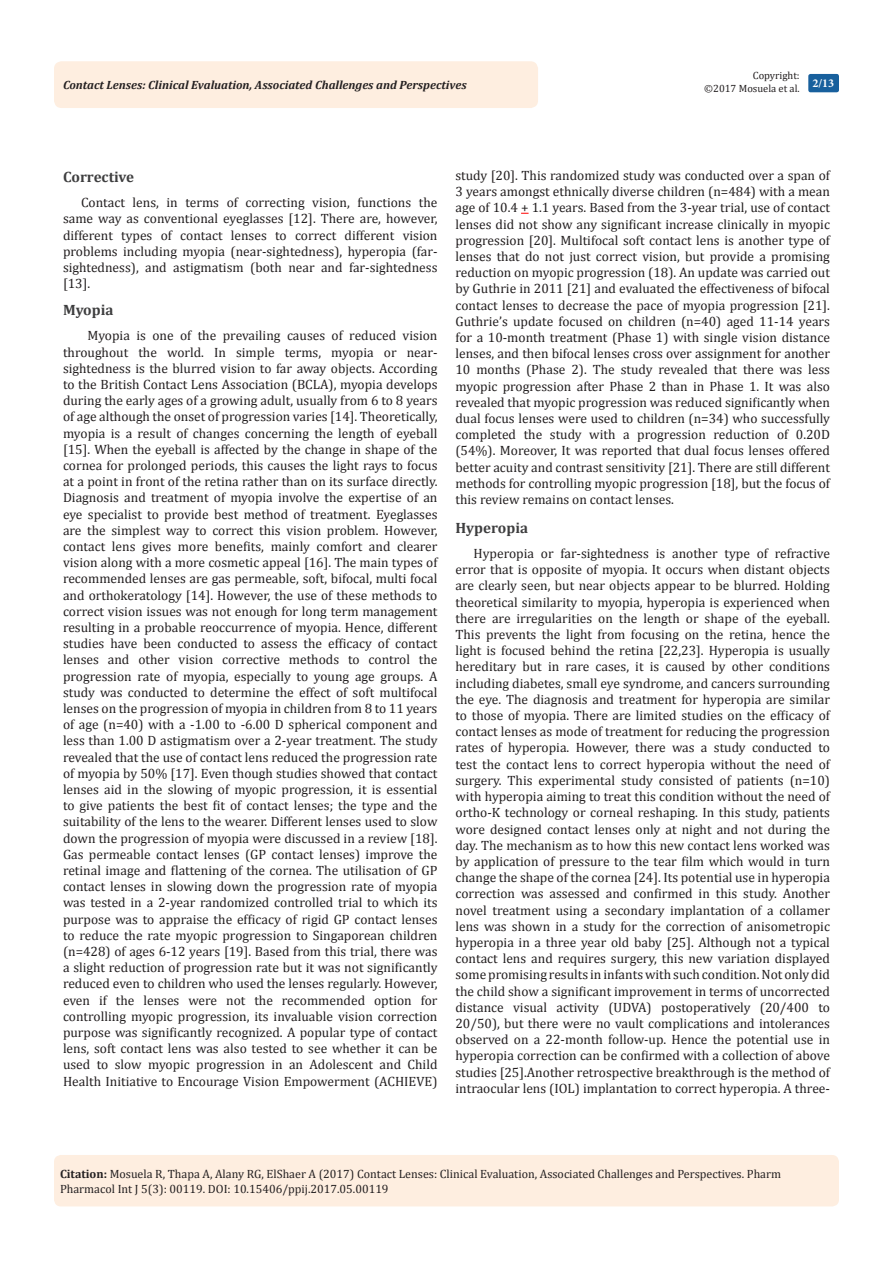
<style>
.page{position:relative;width:893px;height:1263px;background:#fff}
.page>*{position:absolute;margin:0;border:0;box-sizing:border-box;transform-origin:0 0}
.t1{font:700 15px "Cambria";color:#3e3e3f}
.t2{font:13.5px/16.2px "Cambria";color:#231f20;text-align:justify}
.Citation{font:12px/14.4px "Cambria";color:#231f20}
.t3{font:italic 700 12px "Cambria";color:#231f20}
.t4{font:700 12px "Minion Pro";color:#fff}
.t5{font:10.5px/12.6px "Cambria";color:#231f20;text-align:right}
.s1{font-weight:700}
</style>
<div class="page">
<div style="left:54px;top:1155px;width:785px;height:51px;background:#feeee0;border-radius:7px"></div>
<div style="left:54px;top:61px;width:484px;height:47px;background:#feeee0;border-radius:8px"></div>
<div style="left:808px;top:74px;width:31px;height:18px;background:#18609d;border-radius:2px"></div>
<p class="t5" style="left:704px;top:69px;width:97px">Copyright:<br>©2017 Mosuela et al.</p>
<p class="t3" style="left:63px;top:77px;width:405px">Contact Lenses: Clinical Evaluation, Associated Challenges and Perspectives</p>
<p class="t4" style="left:812px;top:75px;width:23px">2/13</p>
<p class="t1" style="left:63px;top:166px;width:72px">Corrective</p>
<p class="t2" style="left:63px;top:194px;width:376px;text-indent:18px">Contact lens, in terms of correcting vision, functions the same way as conventional eyeglasses [12]. There are, however, different types of contact lenses to correct different vision problems including myopia (near-sightedness), hyperopia (far&shy;sightedness), and astigmatism (both near and far-sightedness [13].</p>
<p class="t1" style="left:63px;top:299px;width:52px">Myopia</p>
<p class="t2" style="left:63px;top:328px;width:376px;text-indent:24px">Myopia is one of the prevailing causes of reduced vision throughout the world. In simple terms, myopia or near&shy;sightedness is the blurred vision to far away objects. According to the British Contact Lens Association (BCLA), myopia develops during the early ages of a growing adult, usually from 6 to 8 years of age although the onset of progression varies [14]. Theoretically, myopia is a result of changes concerning the length of eyeball [15]. When the eyeball is affected by the change in shape of the cornea for prolonged periods, this causes the light rays to focus at a point in front of the retina rather than on its surface directly.<br>Diagnosis and treatment of myopia involve the expertise of an eye specialist to provide best method of treatment. Eyeglasses are the simplest way to correct this vision problem. However, contact lens gives more benefits, mainly comfort and clearer vision along with a more cosmetic appeal [16]. The main types of recommended lenses are gas permeable, soft, bifocal, multi focal and orthokeratology [14]. However, the use of these methods to correct vision issues was not enough for long term management resulting in a probable reoccurrence of myopia. Hence, different studies have been conducted to assess the efficacy of contact lenses and other vision corrective methods to control the progression rate of myopia, especially to young age groups. A study was conducted to determine the effect of soft multifocal lenses on the progression of myopia in children from 8 to 11 years of age (n=40) with a -1.00 to -6.00 D spherical component and less than 1.00 D astigmatism over a 2-year treatment. The study revealed that the use of contact lens reduced the progression rate of myopia by 50% [17]. Even though studies showed that contact lenses aid in the slowing of myopic progression, it is essential to give patients the best fit of contact lenses; the type and the suitability of the lens to the wearer. Different lenses used to slow down the progression of myopia were discussed in a review [18].<br>Gas permeable contact lenses (GP contact lenses) improve the retinal image and flattening of the cornea. The utilisation of GP contact lenses in slowing down the progression rate of myopia was tested in a 2-year randomized controlled trial to which its purpose was to appraise the efficacy of rigid GP contact lenses to reduce the rate myopic progression to Singaporean children (n=428) of ages 6-12 years [19]. Based from this trial, there was a slight reduction of progression rate but it was not significantly reduced even to children who used the lenses regularly. However, even if the lenses were not the recommended option for controlling myopic progression, its invaluable vision correction purpose was significantly recognized. A popular type of contact lens, soft contact lens was also tested to see whether it can be used to slow myopic progression in an Adolescent and Child Health Initiative to Encourage Vision Empowerment (ACHIEVE)</p>
<p class="t2" style="left:455px;top:167px;width:376px">study [20]. This randomized study was conducted over a span of 3 years amongst ethnically diverse children (n=484) with a mean age of 10.4 + 1.1 years. Based from the 3-year trial, use of contact lenses did not show any significant increase clinically in myopic progression [20]. Multifocal soft contact lens is another type of lenses that do not just correct vision, but provide a promising reduction on myopic progression (18). An update was carried out by Guthrie in 2011 [21] and evaluated the effectiveness of bifocal contact lenses to decrease the pace of myopia progression [21].<br>Guthrie’s update focused on children (n=40) aged 11-14 years for a 10-month treatment (Phase 1) with single vision distance lenses, and then bifocal lenses cross over assignment for another 10 months (Phase 2). The study revealed that there was less myopic progression after Phase 2 than in Phase 1. It was also revealed that myopic progression was reduced significantly when dual focus lenses were used to children (n=34) who successfully completed the study with a progression reduction of 0.20D (54%). Moreover, It was reported that dual focus lenses offered better acuity and contrast sensitivity [21]. There are still different methods for controlling myopic progression [18], but the focus of this review remains on contact lenses.</p>
<p class="t1" style="left:455px;top:517px;width:74px">Hyperopia</p>
<p class="t2" style="left:455px;top:545px;width:376px;text-indent:18px">Hyperopia or far-sightedness is another type of refractive error that is opposite of myopia. It occurs when distant objects are clearly seen, but near objects appear to be blurred. Holding theoretical similarity to myopia, hyperopia is experienced when there are irregularities on the length or shape of the eyeball.<br>This prevents the light from focusing on the retina, hence the light is focused behind the retina [22,23]. Hyperopia is usually hereditary but in rare cases, it is caused by other conditions including diabetes, small eye syndrome, and cancers surrounding the eye. The diagnosis and treatment for hyperopia are similar to those of myopia. There are limited studies on the efficacy of contact lenses as mode of treatment for reducing the progression rates of hyperopia. However, there was a study conducted to test the contact lens to correct hyperopia without the need of surgery. This experimental study consisted of patients (n=10) with hyperopia aiming to treat this condition without the need of ortho-K technology or corneal reshaping. In this study, patients wore designed contact lenses only at night and not during the day. The mechanism as to how this new contact lens worked was by application of pressure to the tear film which would in turn change the shape of the cornea [24]. Its potential use in hyperopia correction was assessed and confirmed in this study. Another novel treatment using a secondary implantation of a collamer lens was shown in a study for the correction of anisometropic hyperopia in a three year old baby [25]. Although not a typical contact lens and requires surgery, this new variation displayed some promising results in infants with such condition. Not only did the child show a significant improvement in terms of uncorrected distance visual activity (UDVA) postoperatively (20/400 to 20/50), but there were no vault complications and intolerances observed on a 22-month follow-up. Hence the potential use in hyperopia correction can be confirmed with a collection of above studies [25].Another retrospective breakthrough is the method of intraocular lens (IOL) implantation to correct hyperopia. A three-</p>
<p class="Citation" style="left:60px;top:1167px;width:723px"><span class="s1">Citation:</span> Mosuela R, Thapa A, Alany RG, ElShaer A (2017) Contact Lenses: Clinical Evaluation, Associated Challenges and Perspectives. Pharm<br>Pharmacol Int J 5(3): 00119. DOI: 10.15406/ppij.2017.05.00119</p>
</div>
